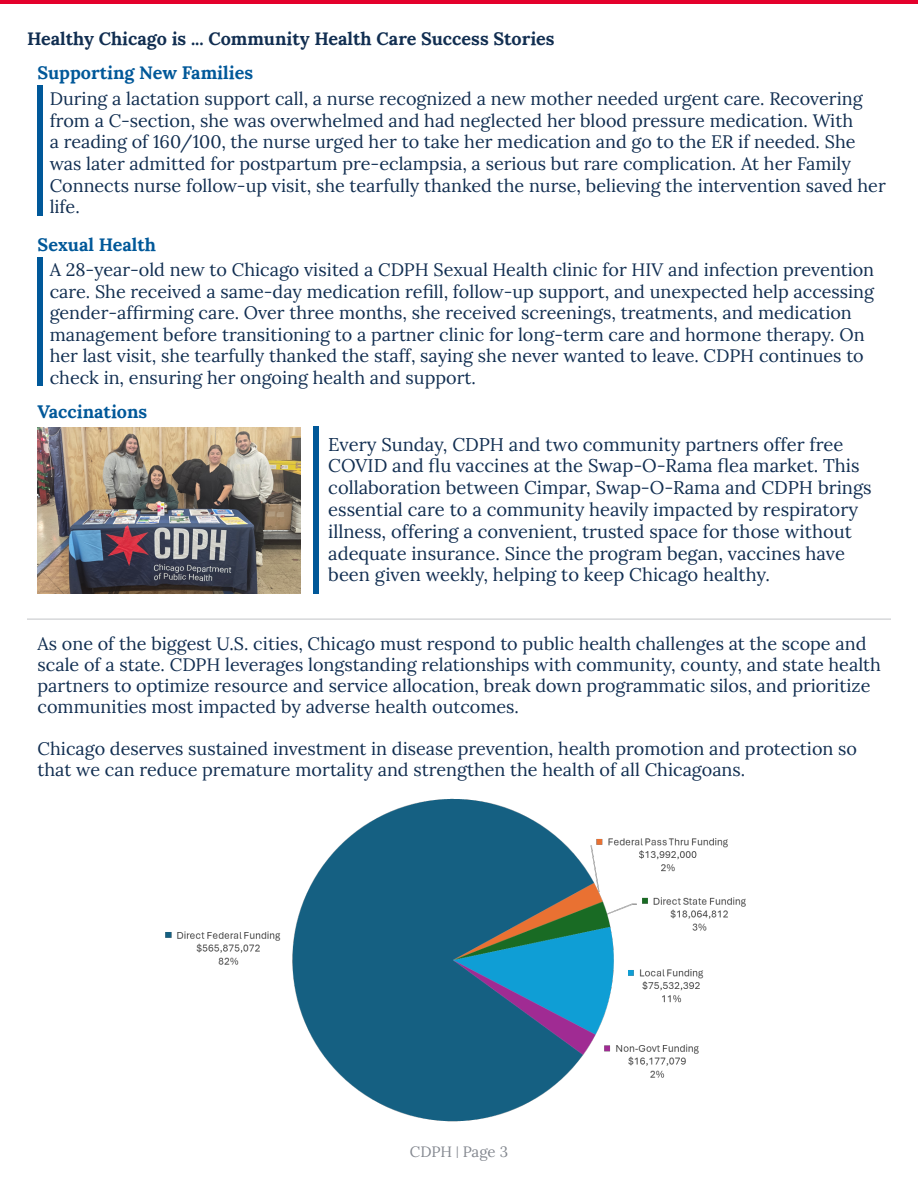
<style>
.page{position:relative;width:918px;height:1188px;background:#fff}
.page>*{position:absolute;margin:0;border:0;box-sizing:border-box;transform-origin:0 0}
.t1{font:18.3px/21.8px "Lora";color:#112e51}
.t2{font:18px/21.6px "Lora";color:#112e51}
.t3{font:700 18px "Lora";color:#112e51}
.t4{font:700 18px "Lora";color:#005899}
.t5{font:15px "Lora";letter-spacing:-.005em;color:#848890}
.s1{font-size:11.25px}
</style>
<div class="page">
<hr style="left:0;top:0;width:918px;height:4px;background:#e4002b">
<img style="left:165px;top:798px;width:581px;height:324px">
<div style="left:38px;top:86px;width:5px;height:130px;background:#005899"></div>
<div style="left:38px;top:257px;width:5px;height:129px;background:#005899"></div>
<div style="left:314px;top:426px;width:5px;height:168px;background:#005899"></div>
<hr style="left:27px;top:619px;width:864px;height:1px;background:#aeb0b5">
<img style="left:38px;top:428px;width:262px;height:166px">
<p class="t3" style="left:27px;top:23px;width:529px">Healthy Chicago is ... Community Health Care Success Stories</p>
<p class="t4" style="left:38px;top:57px;width:217px">Supporting New Families</p>
<p class="t2" style="left:50px;top:87px;width:838px">During a lactation support call, a nurse recognized a new mother needed urgent care. Recovering from a C-section, she was overwhelmed and had neglected her blood pressure medication. With<br>a reading of 160/100, the nurse urged her to take her medication and go to the ER if needed. She was later admitted for postpartum pre-eclampsia, a serious but rare complication. At her Family Connects nurse follow-up visit, she tearfully thanked the nurse, believing the intervention saved her life.</p>
<p class="t4" style="left:38px;top:229px;width:120px">Sexual Health</p>
<p class="t2" style="left:50px;top:258px;width:826px">A 28-year-old new to Chicago visited a CDPH Sexual Health clinic for HIV and infection prevention care. She received a same-day medication refill, follow-up support, and unexpected help accessing gender-affirming care. Over three months, she received screenings, treatments, and medication management before transitioning to a partner clinic for long-term care and hormone therapy. On her last visit, she tearfully thanked the staff, saying she never wanted to leave. CDPH continues to check in, ensuring her ongoing health and support.</p>
<p class="t4" style="left:38px;top:396px;width:111px">Vaccinations</p>
<p class="t1" style="left:328px;top:432px;width:545px">Every Sunday, CDPH and two community partners offer free COVID and flu vaccines at the Swap-O-Rama flea market. This collaboration between Cimpar, Swap-O-Rama and CDPH brings essential care to a community heavily impacted by respiratory illness, offering a convenient, trusted space for those without adequate insurance. Since the program began, vaccines have been given weekly, helping to keep Chicago healthy.</p>
<p class="t2" style="left:38px;top:632px;width:845px;line-height:21px">As one of the biggest U.S. cities, Chicago must respond to public health challenges at the scope and scale of a state. CDPH leverages longstanding relationships with community, county, and state health partners to optimize resource and service allocation, break down programmatic silos, and prioritize communities most impacted by adverse health outcomes.</p>
<p class="t2" style="left:38px;top:737px;width:821px;line-height:21px">Chicago deserves sustained investment in disease prevention, health promotion and protection so that we can reduce premature mortality and strengthen the health of all Chicagoans.</p>
<p class="t5" style="left:410px;top:1141px;width:100px">CDPH <span class="s1">|</span> Page 3</p>
</div>
